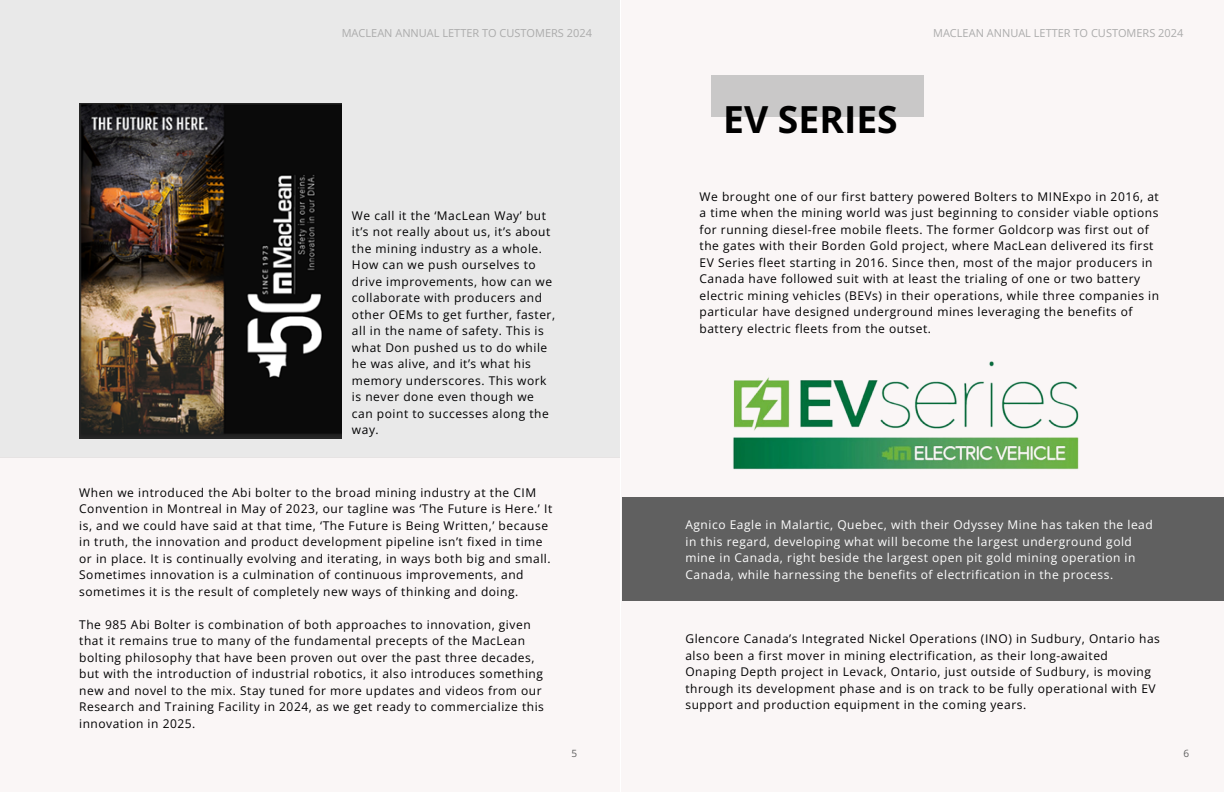
<style>
.page{position:relative;width:1224px;height:792px;background:#fff}
.page>*{position:absolute;margin:0;border:0;box-sizing:border-box;transform-origin:0 0}
.t1{font:700 37.3px "Open Sans";color:#000}
.t2{font:12px/16.5px "Open Sans";letter-spacing:.045em;color:#000001}
.t3{font:12px/16.5px "Open Sans";letter-spacing:.045em;color:#fff}
.t4{font:11px "Open Sans";color:#ababab}
.t5{font:10px "Open Sans";color:#606060}
</style>
<div class="page">
<div style="left:0;top:457px;width:620px;height:335px;background:#faf6f6"></div>
<div style="left:0;top:0;width:620px;height:457px;background:#e9e9e9"></div>
<img style="left:80px;top:104px;width:261px;height:334px">
<div style="left:622px;top:0;width:602px;height:791px;background:#faf6f6"></div>
<div style="left:711px;top:75px;width:213px;height:41px;background:#c9c8c8"></div>
<div style="left:622px;top:498px;width:602px;height:103px;background:#606060"></div>
<img style="left:733px;top:361px;width:346px;height:109px">
<p class="t4" style="left:342px;top:26px;width:252px">MACLEAN ANNUAL LETTER TO CUSTOMERS 2024</p>
<p class="t2" style="left:352px;top:207px;width:205px">We call it the ‘MacLean Way’ but it’s not really about us, it’s about the mining industry as a whole.<br>How can we push ourselves to drive improvements, how can we collaborate with producers and other OEMs to get further, faster, all in the name of safety. This is what Don pushed us to do while he was alive, and it’s what his memory underscores. This work is never done even though we can point to successes along the way.</p>
<p class="t2" style="left:79px;top:484px;width:475px">When we introduced the Abi bolter to the broad mining industry at the CIM Convention in Montreal in May of 2023, our tagline was ‘The Future is Here.’ It is, and we could have said at that time, ‘The Future is Being Written,’ because in truth, the innovation and product development pipeline isn’t fixed in time or in place. It is continually evolving and iterating, in ways both big and small.<br>Sometimes innovation is a culmination of continuous improvements, and sometimes it is the result of completely new ways of thinking and doing.</p>
<p class="t2" style="left:79px;top:616px;width:466px">The 985 Abi Bolter is combination of both approaches to innovation, given that it remains true to many of the fundamental precepts of the MacLean bolting philosophy that have been proven out over the past three decades, but with the introduction of industrial robotics, it also introduces something new and novel to the mix. Stay tuned for more updates and videos from our Research and Training Facility in 2024, as we get ready to commercialize this innovation in 2025.</p>
<p class="t5" style="left:571px;top:746px;width:7px">5</p>
<h1 class="t1" style="left:723px;top:93px;width:176px">EV SERIES</h1>
<p class="t4" style="left:933px;top:26px;width:252px">MACLEAN ANNUAL LETTER TO CUSTOMERS 2024</p>
<p class="t2" style="left:700px;top:188px;width:461px">We brought one of our first battery powered Bolters to MINExpo in 2016, at a time when the mining world was just beginning to consider viable options for running diesel-free mobile fleets. The former Goldcorp was first out of the gates with their Borden Gold project, where MacLean delivered its first EV Series fleet starting in 2016. Since then, most of the major producers in Canada have followed suit with at least the trialing of one or two battery electric mining vehicles (BEVs) in their operations, while three companies in particular have designed underground mines leveraging the benefits of battery electric fleets from the outset.</p>
<p class="t3" style="left:685px;top:516px;width:469px">Agnico Eagle in Malartic, Quebec, with their Odyssey Mine has taken the lead in this regard, developing what will become the largest underground gold mine in Canada, right beside the largest open pit gold mining operation in Canada, while harnessing the benefits of electrification in the process.</p>
<p class="t2" style="left:685px;top:630px;width:476px">Glencore Canada’s Integrated Nickel Operations (INO) in Sudbury, Ontario has also been a first mover in mining electrification, as their long-awaited Onaping Depth project in Levack, Ontario, just outside of Sudbury, is moving through its development phase and is on track to be fully operational with EV support and production equipment in the coming years.</p>
<p class="t5" style="left:1183px;top:746px;width:7px">6</p>
</div>
